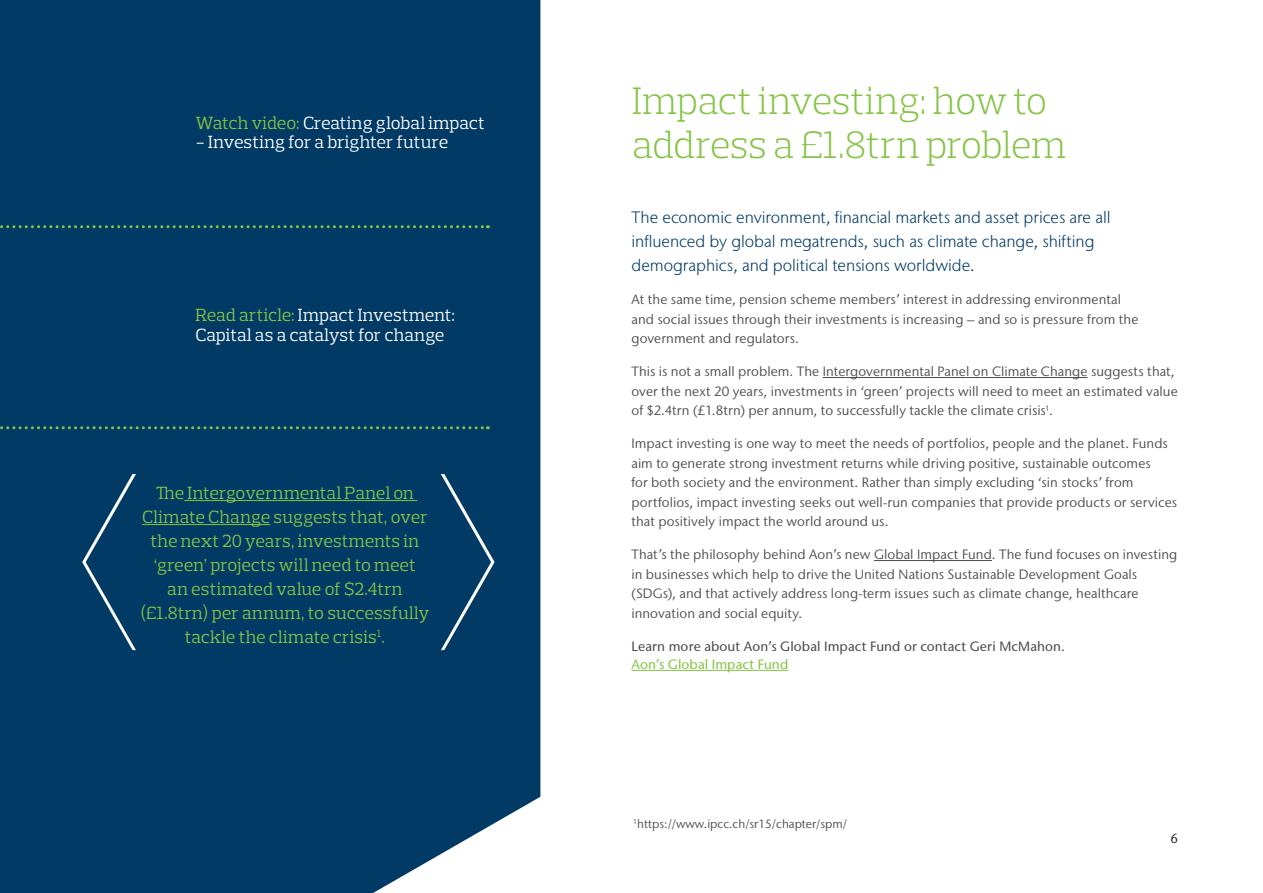
<style>
.page{position:relative;width:1263px;height:893px;background:#fff}
.page>*{position:absolute;margin:0;border:0;box-sizing:border-box;transform-origin:0 0}
.t1{font:300 39px/43.5px "Prelo Slab";letter-spacing:-.015em;color:#85c446}
.t2{font:18px/24px "Prelo Slab";letter-spacing:.005em;color:#85c446;text-align:center}
.t3{font:18px/19.5px "Prelo Slab";color:#fff}
.t4{font:300 16.5px/24px "Stone Sans IIITC Pro";letter-spacing:-.005em;color:#003a65}
.t5{font:13.5px/19.5px "Stone Sans IIITC Pro";letter-spacing:.005em;color:#4d4d4f}
.t6{font:500 13.5px "Stone Sans IIITC Pro";letter-spacing:.01em;color:#4d4d4f}
.t7{font:500 13.5px "Stone Sans IIITC Std";letter-spacing:.01em;color:#85c446}
.t8{font:13.5px "Stone Sans IIITC Pro";color:#231f20}
.t9{font:12px "Stone Sans IIITC Pro";color:#4d4d4f}
.s1{color:#85c446}
</style>
<div class="page">
<div style="left:0;top:0;width:540px;height:893px;background:#003a65"></div>
<hr style="left:823px;top:377px;width:264px;height:1px;background:#4d4d4f">
<hr style="left:874px;top:560px;width:118px;height:1px;background:#4d4d4f">
<hr style="left:631px;top:670px;width:157px;height:1px;background:#85c446">
<hr style="left:184px;top:500px;width:233px;height:1px;background:#85c446">
<hr style="left:142px;top:524px;width:128px;height:1px;background:#85c446">
<svg style="left:82px;top:474px;width:54px;height:176px;background:#10466e"></svg>
<svg style="left:441px;top:474px;width:54px;height:176px;background:#10466e"></svg>
<svg style="left:0;top:225px;width:488px;height:3px"></svg>
<svg style="left:0;top:426px;width:488px;height:3px"></svg>
<h2 class="t3" style="left:196px;top:113px;width:290px"><span class="s1">Watch video:</span> Creating global impact</h2>
<h2 class="t3" style="left:196px;top:132px;width:254px">- Investing for a brighter future</h2>
<h2 class="t3" style="left:195px;top:305px;width:261px"><span class="s1">Read article:</span> Impact Investment:<br>Capital as a catalyst for change</h2>
<h2 class="t2" style="left:141px;top:481px;width:290px">The Intergovernmental Panel on<br>Climate Change suggests that, over the next 20 years, investments in ‘green’ projects will need to meet<br>an estimated value of $2.4trn (£1.8trn) per annum, to successfully tackle the climate crisis<sup>1</sup>.</h2>
<h1 class="t1" style="left:632px;top:79px;width:435px">Impact investing: how to address a £1.8trn problem</h1>
<p class="t4" style="left:631px;top:205px;width:480px">The economic environment, financial markets and asset prices are all influenced by global megatrends, such as climate change, shifting demographics, and political tensions worldwide.</p>
<p class="t5" style="left:631px;top:290px;width:508px">At the same time, pension scheme members’ interest in addressing environmental and social issues through their investments is increasing – and so is pressure from the government and regulators.</p>
<p class="t5" style="left:631px;top:362px;width:548px">This is not a small problem. The Intergovernmental Panel on Climate Change suggests that, over the next 20 years, investments in ‘green’ projects will need to meet an estimated value of $2.4trn (£1.8trn) per annum, to successfully tackle the climate crisis<sup>1</sup>.</p>
<p class="t5" style="left:631px;top:434px;width:547px">Impact investing is one way to meet the needs of portfolios, people and the planet. Funds aim to generate strong investment returns while driving positive, sustainable outcomes<br>for both society and the environment. Rather than simply excluding ‘sin stocks’ from portfolios, impact investing seeks out well-run companies that provide products or services that positively impact the world around us.</p>
<p class="t5" style="left:631px;top:545px;width:547px">That’s the philosophy behind Aon’s new Global Impact Fund. The fund focuses on investing in businesses which help to drive the United Nations Sustainable Development Goals (SDGs), and that actively address long-term issues such as climate change, healthcare innovation and social equity.</p>
<p class="t6" style="left:631px;top:637px;width:435px">Learn more about Aon’s Global Impact Fund or contact Geri McMahon.</p>
<p class="t7" style="left:631px;top:656px;width:158px">Aon’s Global Impact Fund</p>
<p class="t9" style="left:633px;top:816px;width:215px"><sup>1</sup>https://www.ipcc.ch/sr15/chapter/spm/</p>
<p class="t8" style="left:1170px;top:830px;width:9px">6</p>
</div>
